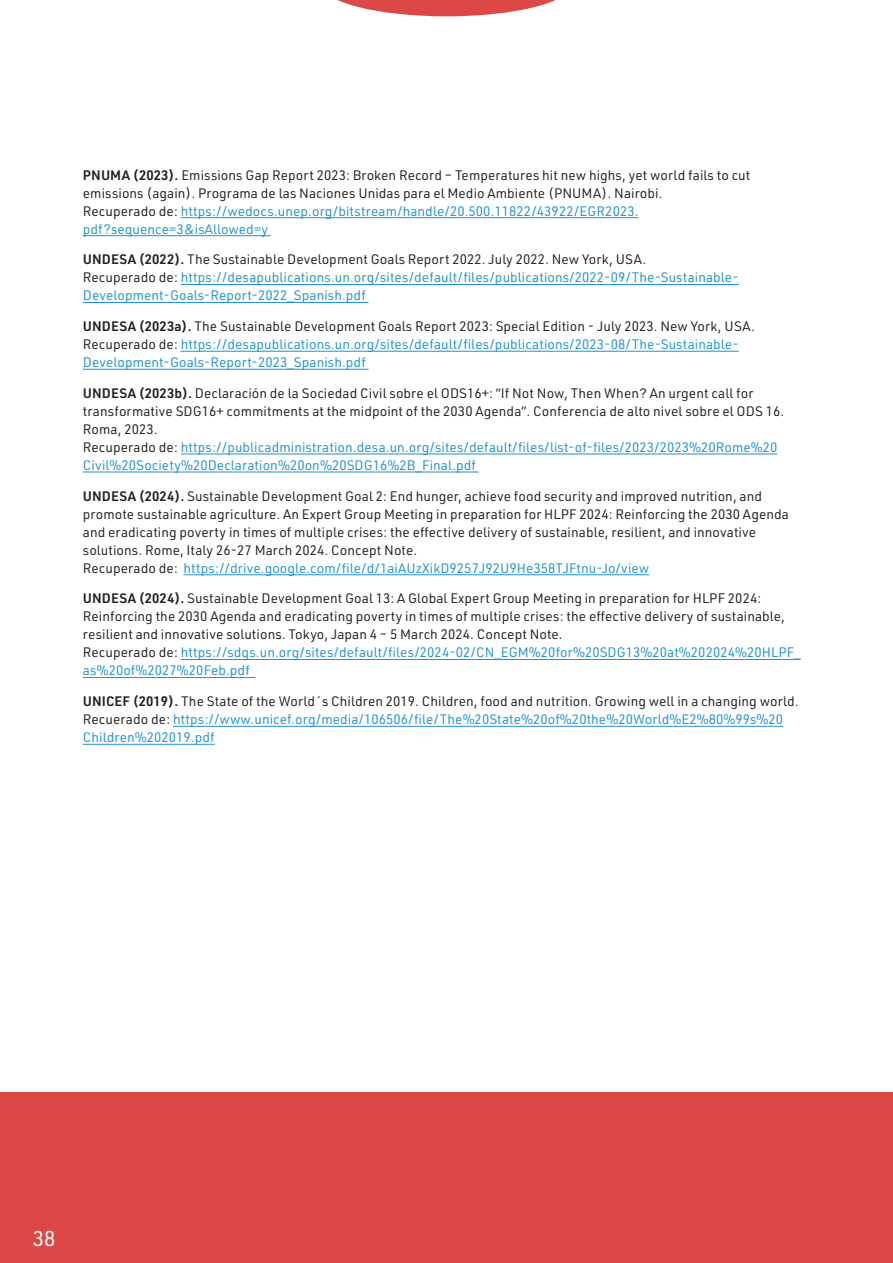
<style>
.page{position:relative;width:893px;height:1263px;background:#fff}
.page>*{position:absolute;margin:0;border:0;box-sizing:border-box;transform-origin:0 0}
.t1{font:21px "URWDIN";color:#fff}
.t2{font:13.5px/18px "URWDIN";letter-spacing:.005em;color:#231f20}
.t3{font:13.5px/18px "URWDIN";letter-spacing:.005em;color:#2193d1}
.s1{font-weight:600}
.s2{color:#2193d1}
.s3{font-weight:600;color:#231f20}
.s4{color:#231f20}
</style>
<div class="page">
<div style="left:0;top:1093px;width:893px;height:170px;background:#db4846"></div>
<hr style="left:181px;top:217px;width:457px;height:1px;background:#2193d1">
<hr style="left:83px;top:235px;width:188px;height:1px;background:#2193d1">
<hr style="left:181px;top:284px;width:558px;height:1px;background:#2193d1">
<hr style="left:83px;top:302px;width:286px;height:1px;background:#2193d1">
<hr style="left:181px;top:351px;width:558px;height:1px;background:#2193d1">
<hr style="left:83px;top:369px;width:286px;height:1px;background:#2193d1">
<hr style="left:181px;top:454px;width:596px;height:1px;background:#2193d1">
<hr style="left:83px;top:472px;width:396px;height:1px;background:#2193d1">
<hr style="left:183px;top:574px;width:466px;height:1px;background:#2193d1">
<hr style="left:181px;top:659px;width:619px;height:1px;background:#2193d1">
<hr style="left:83px;top:677px;width:172px;height:1px;background:#2193d1">
<hr style="left:173px;top:726px;width:610px;height:1px;background:#2193d1">
<hr style="left:83px;top:744px;width:132px;height:1px;background:#2193d1">
<svg style="left:338px;top:0;width:217px;height:16px"></svg>
<p class="t2" style="left:83px;top:166px;width:669px"><span class="s1">PNUMA (2023).</span> Emissions Gap Report 2023: Broken Record – Temperatures hit new highs, yet world fails to cut emissions (again). Programa de las Naciones Unidas para el Medio Ambiente (PNUMA). Nairobi.<br>Recuperado de: <span class="s2">https://wedocs.unep.org/bitstream/handle/20.500.11822/43922/EGR2023. pdf?sequence=3&amp;isAllowed=y</span></p>
<p class="t3" style="left:83px;top:250px;width:657px"><span class="s3">UNDESA (2022).</span> <span class="s4">The Sustainable Development Goals Report 2022. July 2022. New York, USA.<br>Recuperado de:</span> https://desapublications.un.org/sites/default/files/publications/2022-09/The-Sustainable-<br>Development-Goals-Report-2022_Spanish.pdf</p>
<p class="t3" style="left:83px;top:317px;width:673px"><span class="s3">UNDESA (2023a).</span> <span class="s4">The Sustainable Development Goals Report 2023: Special Edition - July 2023. New York, USA.<br>Recuperado de:</span> https://desapublications.un.org/sites/default/files/publications/2023-08/The-Sustainable-<br>Development-Goals-Report-2023_Spanish.pdf</p>
<p class="t2" style="left:83px;top:384px;width:703px"><span class="s1">UNDESA (2023b).</span> Declaración de la Sociedad Civil sobre el ODS16+: “If Not Now, Then When? An urgent call for transformative SDG16+ commitments at the midpoint of the 2030 Agenda”. Conferencia de alto nivel sobre el ODS 16.<br>Roma, 2023.<br>Recuperado de: <span class="s2">https://publicadministration.desa.un.org/sites/default/files/list-of-files/2023/2023%20Rome%20<br>Civil%20Society%20Declaration%20on%20SDG16%2B_Final.pdf</span></p>
<p class="t2" style="left:83px;top:486px;width:707px"><span class="s1">UNDESA (2024).</span> Sustainable Development Goal 2: End hunger, achieve food security and improved nutrition, and promote sustainable agriculture. An Expert Group Meeting in preparation for HLPF 2024: Reinforcing the 2030 Agenda and eradicating poverty in times of multiple crises: the effective delivery of sustainable, resilient, and innovative solutions. Rome, Italy 26-27 March 2024. Concept Note.<br>Recuperado de: <span class="s2">https://drive.google.com/file/d/1aiAUzXikD9257J92U9He358TJFtnu-Jo/view</span></p>
<p class="t2" style="left:83px;top:589px;width:719px"><span class="s1">UNDESA (2024).</span> Sustainable Development Goal 13: A Global Expert Group Meeting in preparation for HLPF 2024:<br>Reinforcing the 2030 Agenda and eradicating poverty in times of multiple crises: the effective delivery of sustainable, resilient and innovative solutions. Tokyo, Japan 4 – 5 March 2024. Concept Note.<br>Recuperado de: <span class="s2">https://sdgs.un.org/sites/default/files/2024-02/CN_EGM%20for%20SDG13%20at%202024%20HLPF_ as%20of%2027%20Feb.pdf</span></p>
<p class="t3" style="left:83px;top:692px;width:717px"><span class="s3">UNICEF (2019).</span> <span class="s4">The State of the World´s Children 2019. Children, food and nutrition. Growing well in a changing world.<br>Recuerado de:</span> https://www.unicef.org/media/106506/file/The%20State%20of%20the%20World%E2%80%99s%20<br>Children%202019.pdf</p>
<h1 class="t1" style="left:33px;top:1225px;width:24px">38</h1>
</div>
